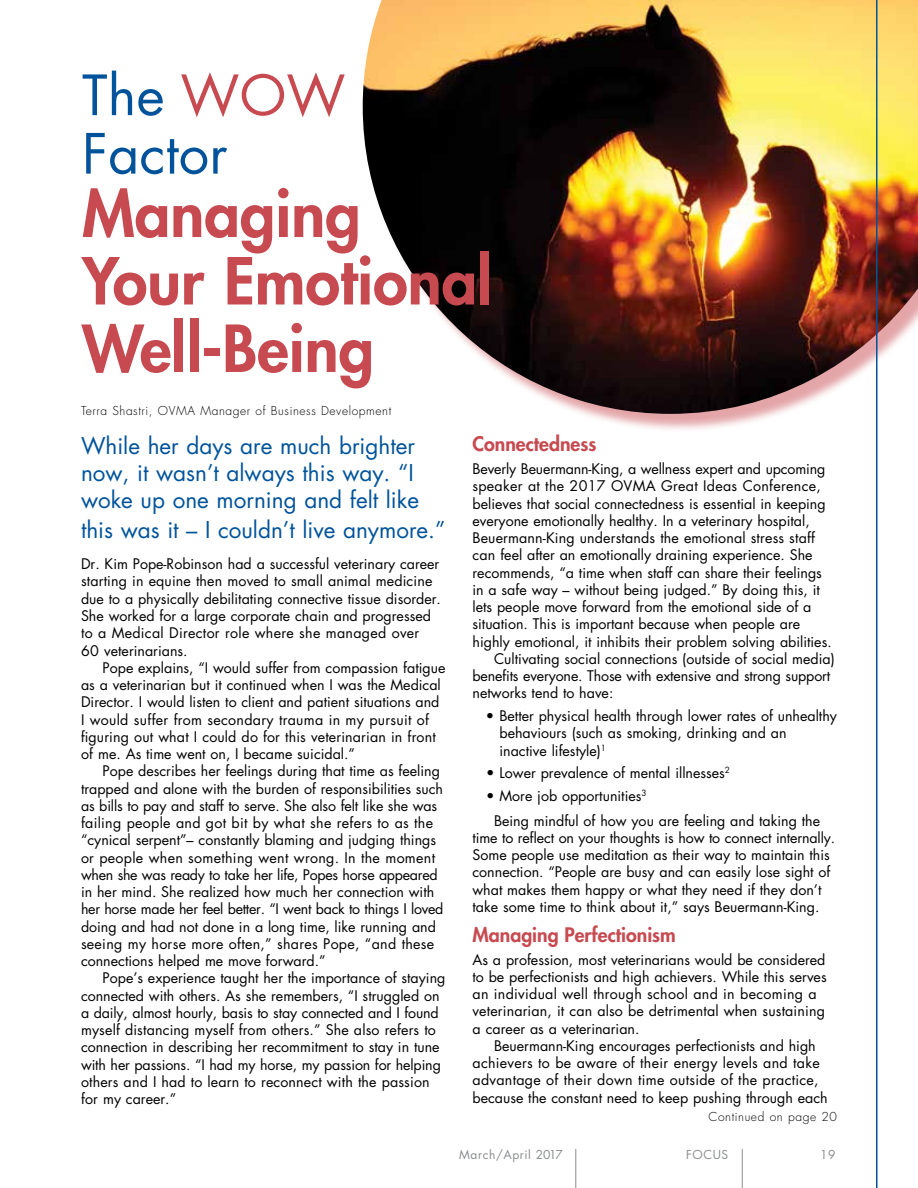
<style>
.page{position:relative;width:918px;height:1188px;background:#fff}
.page>*{position:absolute;margin:0;border:0;box-sizing:border-box;transform-origin:0 0}
.t1{font:800 63px/67.5px "Futura Std";color:#c74a50}
.t2{font:54px/58.5px "Futura Std";letter-spacing:.005em;color:#00539b}
.t3{font:22.5px/27px "Futura Std";color:#00539b}
.t4{font:800 19.5px "Futura Std";color:#c74a50}
.t5{font:14.25px/17.2px "Futura Std";color:#000}
.t6{font:14.25px "Futura Std";letter-spacing:.02em;color:#000}
.t7{font:300 12px "Futura Std";letter-spacing:.05em;color:#000}
.t8{font:12px "Futura Std";letter-spacing:.05em;color:#8a8c8e}
.s1{color:#c74a50}
</style>
<div class="page">
<div style="left:365px;top:0;width:553px;height:432px;background:#c74a50;opacity:.5"></div>
<img style="left:363px;top:0;width:555px;height:414px">
<hr style="left:876px;top:0;width:2px;height:1188px;background:#00539b">
<hr style="left:575px;top:1149px;width:1px;height:39px;background:#8a8c8e">
<hr style="left:742px;top:1149px;width:1px;height:39px;background:#8a8c8e">
<h2 class="t2" style="left:82px;top:67px;width:265px">The <span class="s1">WOW<br></span>Factor</h2>
<h1 class="t1" style="left:82px;top:180px;width:412px">Managing<br>Your Emotional<br>Well-Being</h1>
<p class="t7" style="left:81px;top:403px;width:312px">Terra Shastri, OVMA Manager of Business Development</p>
<h3 class="t3" style="left:81px;top:432px;width:340px">While her days are much brighter now, it wasn’t always this way. “I woke up one morning and felt like</h3>
<h3 class="t3" style="left:81px;top:516px;width:366px">this was it – I couldn’t live anymore.”</h3>
<p class="t5" style="left:81px;top:556px;width:361px">Dr. Kim Pope-Robinson had a successful veterinary career starting in equine then moved to small animal medicine due to a physically debilitating connective tissue disorder.<br>She worked for a large corporate chain and progressed to a Medical Director role where she managed over<br>60 veterinarians.</p>
<p class="t5" style="left:81px;top:659px;width:366px;text-indent:22px">Pope explains, “I would suffer from compassion fatigue as a veterinarian but it continued when I was the Medical Director. I would listen to client and patient situations and I would suffer from secondary trauma in my pursuit of figuring out what I could do for this veterinarian in front of me. As time went on, I became suicidal.”</p>
<p class="t5" style="left:81px;top:763px;width:364px;text-indent:22px">Pope describes her feelings during that time as feeling trapped and alone with the burden of responsibilities such as bills to pay and staff to serve. She also felt like she was failing people and got bit by what she refers to as the “cynical serpent”– constantly blaming and judging things or people when something went wrong. In the moment when she was ready to take her life, Popes horse appeared in her mind. She realized how much her connection with her horse made her feel better. “I went back to things I loved doing and had not done in a long time, like running and seeing my horse more often,” shares Pope, “and these connections helped me move forward.”</p>
<p class="t5" style="left:81px;top:970px;width:366px;text-indent:22px">Pope’s experience taught her the importance of staying connected with others. As she remembers, “I struggled on a daily, almost hourly, basis to stay connected and I found myself distancing myself from others.” She also refers to connection in describing her recommitment to stay in tune with her passions. “I had my horse, my passion for helping others and I had to learn to reconnect with the passion for my career.”</p>
<h3 class="t4" style="left:472px;top:432px;width:125px">Connectedness</h3>
<p class="t5" style="left:472px;top:460px;width:355px">Beverly Beuermann-King, a wellness expert and upcoming</p>
<p class="t6" style="left:472px;top:477px;width:350px">speaker at the 2017 OVMA Great Ideas Conference,</p>
<p class="t5" style="left:472px;top:495px;width:355px">believes that social connectedness is essential in keeping</p>
<p class="t5" style="left:472px;top:512px;width:339px">everyone emotionally healthy. In a veterinary hospital,</p>
<p class="t5" style="left:472px;top:529px;width:344px">Beuermann-King understands the emotional stress staff</p>
<p class="t5" style="left:472px;top:547px;width:342px">can feel after an emotionally draining experience. She</p>
<p class="t5" style="left:472px;top:564px;width:351px">recommends, “a time when staff can share their feelings</p>
<p class="t5" style="left:472px;top:581px;width:349px">in a safe way – without being judged.” By doing this, it</p>
<p class="t5" style="left:472px;top:598px;width:341px">lets people move forward from the emotional side of a</p>
<p class="t5" style="left:472px;top:616px;width:329px">situation. This is important because when people are</p>
<p class="t5" style="left:472px;top:633px;width:361px">highly emotional, it inhibits their problem solving abilities.</p>
<p class="t5" style="left:494px;top:650px;width:342px">Cultivating social connections (outside of social media)</p>
<p class="t5" style="left:472px;top:667px;width:359px">benefits everyone. Those with extensive and strong support</p>
<p class="t5" style="left:472px;top:685px;width:142px">networks tend to have:</p>
<p class="t5" style="left:499px;top:707px;width:339px;text-indent:-13px">• Better physical health through lower rates of unhealthy behaviours (such as smoking, drinking and an inactive lifestyle)<sup>1</sup></p>
<p class="t5" style="left:486px;top:764px;width:246px">• Lower prevalence of mental illnesses<sup>2</sup></p>
<p class="t5" style="left:494px;top:783px;width:328px;line-height:24.8px;text-indent:-8px">• More job opportunities<sup>3<br></sup>Being mindful of how you are feeling and taking the</p>
<p class="t5" style="left:472px;top:829px;width:364px">time to reflect on your thoughts is how to connect internally.<br>Some people use meditation as their way to maintain this connection. “People are busy and can easily lose sight of what makes them happy or what they need if they don’t take some time to think about it,” says Beuermann-King.</p>
<h3 class="t4" style="left:472px;top:922px;width:205px">Managing Perfectionism</h3>
<p class="t5" style="left:472px;top:951px;width:356px">As a profession, most veterinarians would be considered to be perfectionists and high achievers. While this serves an individual well through school and in becoming a veterinarian, it can also be detrimental when sustaining a career as a veterinarian.</p>
<p class="t5" style="left:472px;top:1037px;width:357px;text-indent:22px">Beuermann-King encourages perfectionists and high achievers to be aware of their energy levels and take advantage of their down time outside of the practice, because the constant need to keep pushing through each</p>
<p class="t7" style="left:709px;top:1110px;width:130px">Continued on page 20</p>
<p class="t8" style="left:459px;top:1147px;width:105px">March/April 2017</p>
<p class="t8" style="left:686px;top:1147px;width:44px">FOCUS</p>
<p class="t8" style="left:820px;top:1147px;width:17px">19</p>
</div>
